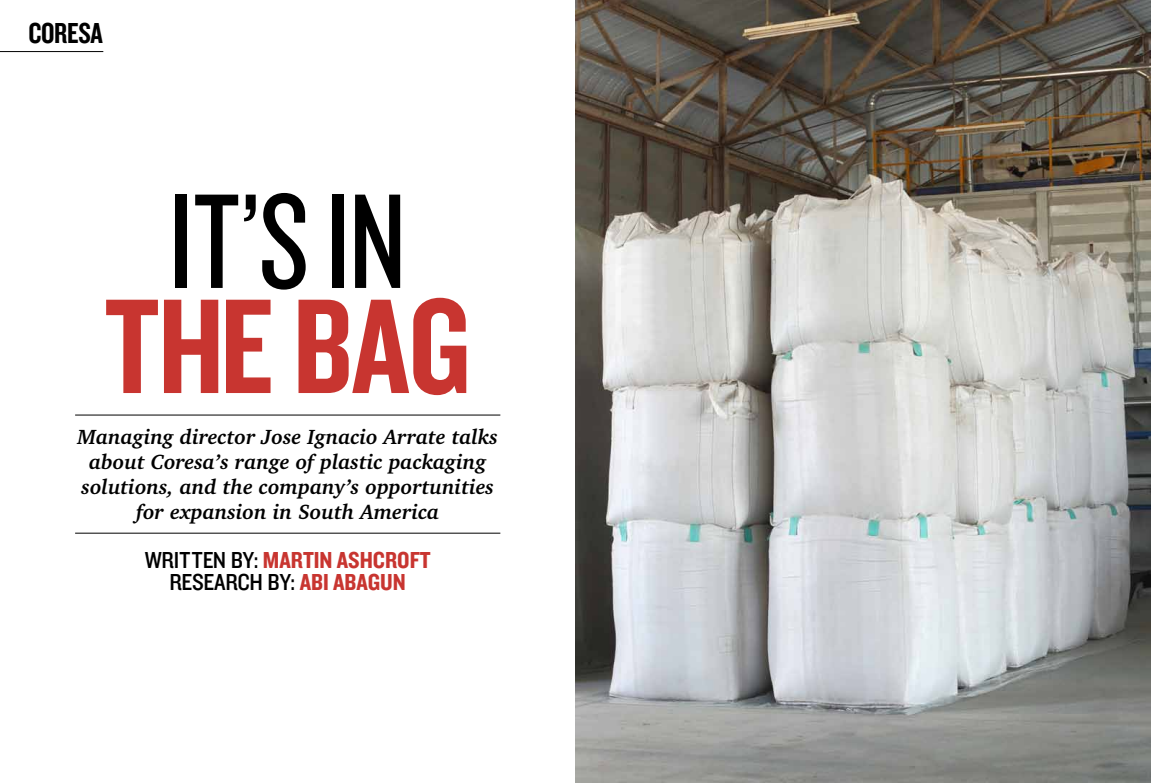
<style>
.page{position:relative;width:1151px;height:783px;background:#fff}
.page>*{position:absolute;margin:0;border:0;box-sizing:border-box;transform-origin:0 0}
.t1{font:140px "Knockout HTF28 Junior Featherwt";color:#000}
.t2{font:140px "Knockout HTF49 Liteweight";letter-spacing:-.01em;color:#c83530}
.t3{font:30px "Knockout HTF49 Liteweight";letter-spacing:-.01em;color:#000}
.t4{font:24px "Knockout HTF50 Welterweight";color:#c83530}
.t5{font:24px "Knockout HTF30 Junior Welterwt";letter-spacing:-.01em;color:#000}
.t6{font:italic 700 21px/25px "Charter IT Cby BT";color:#000;text-align:center}
.s1{font-family:"Knockout HTF30 Junior Welterwt";color:#000}
.s2{font-family:"Knockout HTF50 Welterweight";color:#c83530}
</style>
<div class="page">
<img style="left:575px;top:0;width:576px;height:782px">
<hr style="left:75px;top:414px;width:425px;height:1px;background:#000">
<hr style="left:75px;top:532px;width:425px;height:1px;background:#000">
<hr style="left:0;top:51px;width:103px;height:1px;background:#000">
<h2 class="t3" style="left:28px;top:17px;width:76px">CORESA</h2>
<h1 class="t1" style="left:169px;top:172px;width:239px">It’s in</h1>
<h1 class="t2" style="left:105px;top:275px;width:367px">THE BAG</h1>
<p class="t6" style="left:77px;top:423px;width:422px">Managing director Jose Ignacio Arrate talks about Coresa’s range of plastic packaging solutions, and the company’s opportunities for expansion in South America</p>
<p class="t4" style="left:145px;top:547px;width:287px"><span class="s1">WRITTEN BY:</span> MARTIN ASHCROFT</p>
<p class="t5" style="left:170px;top:569px;width:238px">RESEARCH BY: <span class="s2">ABI ABAGUN</span></p>
</div>
